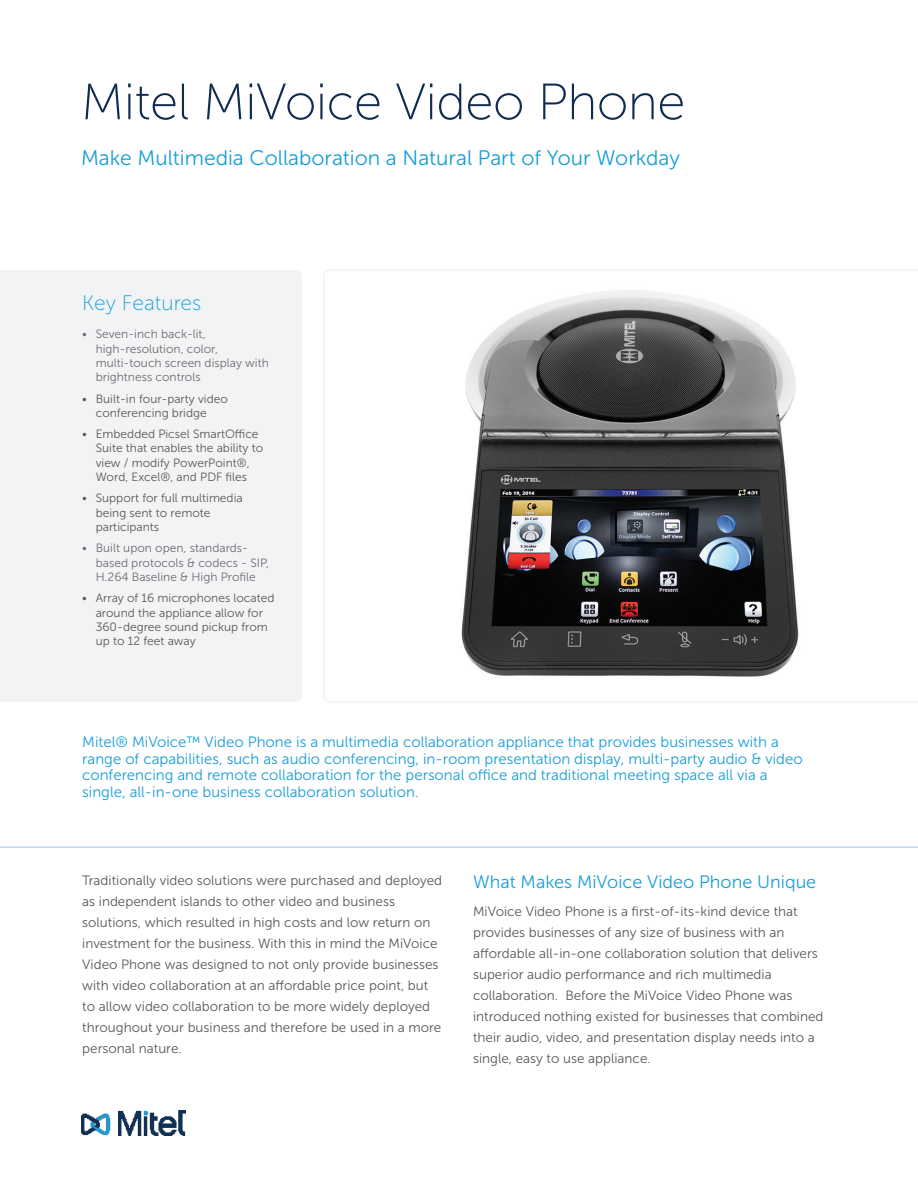
<style>
.page{position:relative;width:918px;height:1188px;background:#fff}
.page>*{position:absolute;margin:0;border:0;box-sizing:border-box;transform-origin:0 0}
.t1{font:51px "Museo Sans 100";letter-spacing:-.01em;color:#0e2b51}
.t2{font:21px "Museo Sans 300";color:#199eda}
.t3{font:21px "Museo Sans 100";color:#199eda}
.t4{font:18px "Museo Sans 300";color:#199eda}
.t5{font:15px/16.5px "Museo Sans 300";color:#199eda}
.t6{font:13.5px/21px "Museo Sans 300";color:#57585a}
.t7{font:12px/14.4px "Museo Sans 300";color:#57585a}
.t8{font:12px/14.4px "Museo Sans 300";color:#6c6d70}
</style>
<div class="page">
<img style="left:82px;top:1111px;width:103px;height:25px">
<div style="left:0;top:270px;width:302px;height:432px;background:#f2f3f4"></div>
<hr style="left:0;top:847px;width:918px;height:1px;background:#9bc7ea">
<svg style="left:324px;top:270px;width:475px;height:432px"></svg>
<h1 class="t1" style="left:81px;top:75px;width:606px">Mitel MiVoice Video Phone</h1>
<h2 class="t2" style="left:81px;top:146px;width:600px">Make Multimedia Collaboration a Natural Part of Your Workday</h2>
<h2 class="t3" style="left:82px;top:292px;width:121px">Key Features</h2>
<p class="t8" style="left:96px;top:327px;width:175px;text-indent:-14px">• Seven-inch back-lit, high-resolution, color, multi-touch screen display with brightness controls</p>
<p class="t7" style="left:96px;top:391px;width:134px;text-indent:-14px">• Built-in four-party video conferencing bridge</p>
<p class="t7" style="left:96px;top:427px;width:169px;text-indent:-14px">• Embedded Picsel SmartOffice<br>Suite that enables the ability to view / modify PowerPoint®,<br>Word, Excel®, and PDF files</p>
<p class="t7" style="left:96px;top:491px;width:148px;text-indent:-14px">• Support for full multimedia being sent to remote participants</p>
<p class="t8" style="left:96px;top:541px;width:175px;text-indent:-14px">• Built upon open, standards&shy;based protocols &amp; codecs - SIP,<br>H.264 Baseline &amp; High Profile</p>
<p class="t7" style="left:96px;top:591px;width:180px;text-indent:-14px">• Array of 16 microphones located around the appliance allow for<br>360-degree sound pickup from up to 12 feet away</p>
<p class="t5" style="left:82px;top:734px;width:722px">Mitel® MiVoice™ Video Phone is a multimedia collaboration appliance that provides businesses with a range of capabilities, such as audio conferencing, in-room presentation display, multi-party audio &amp; video conferencing and remote collaboration for the personal office and traditional meeting space all via a single, all-in-one business collaboration solution.</p>
<p class="t6" style="left:82px;top:870px;width:362px">Traditionally video solutions were purchased and deployed as independent islands to other video and business solutions, which resulted in high costs and low return on investment for the business. With this in mind the MiVoice Video Phone was designed to not only provide businesses with video collaboration at an affordable price point, but to allow video collaboration to be more widely deployed throughout your business and therefore be used in a more personal nature.</p>
<h3 class="t4" style="left:473px;top:873px;width:345px">What Makes MiVoice Video Phone Unique</h3>
<p class="t6" style="left:473px;top:901px;width:352px">MiVoice Video Phone is a first-of-its-kind device that provides businesses of any size of business with an affordable all-in-one collaboration solution that delivers superior audio performance and rich multimedia collaboration. Before the MiVoice Video Phone was introduced nothing existed for businesses that combined their audio, video, and presentation display needs into a single, easy to use appliance.</p>
</div>
